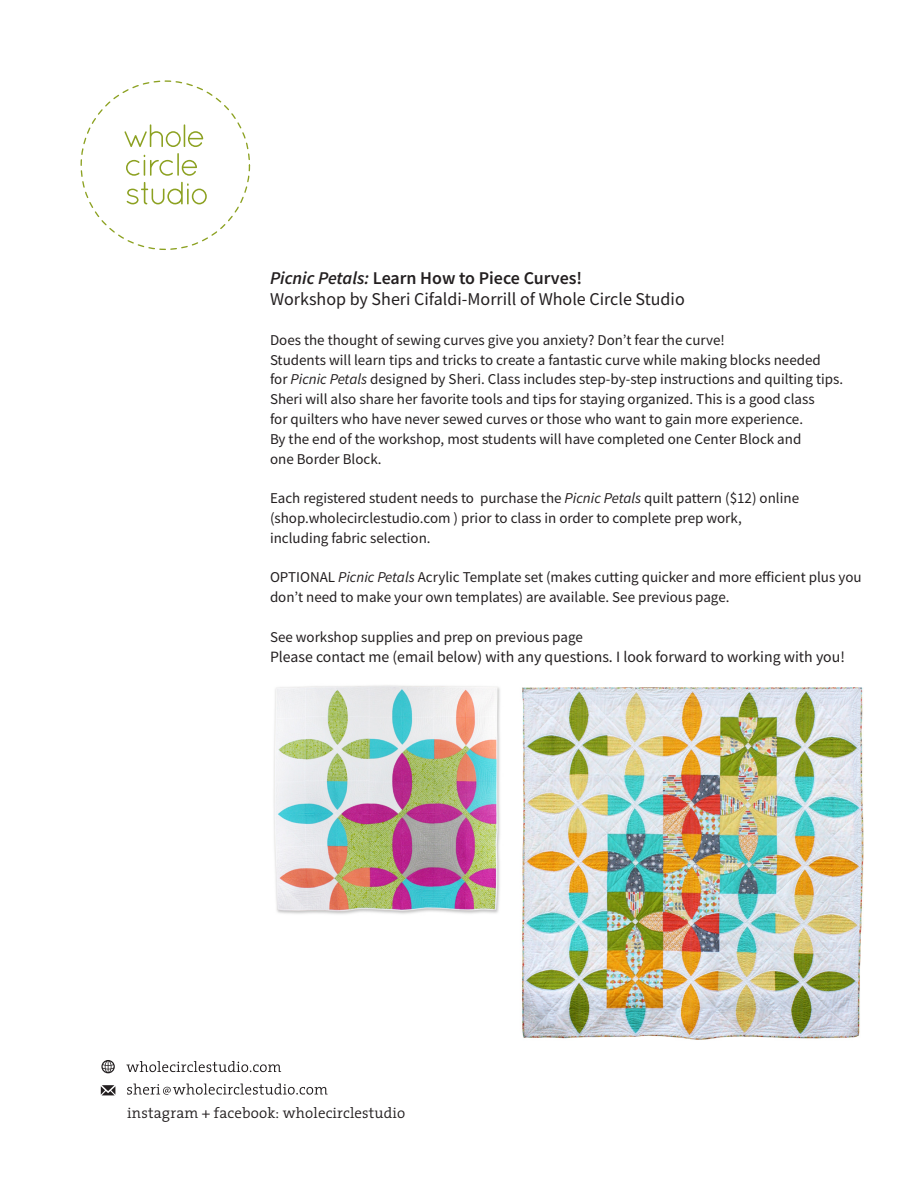
<style>
.page{position:relative;width:918px;height:1188px;background:#fff}
.page>*{position:absolute;margin:0;border:0;box-sizing:border-box;transform-origin:0 0}
.t1{font:18px "Source Sans Pro";color:#231f20}
.t2{font:600 18px "Source Sans Pro";color:#231f20}
.t3{font:15.75px "Source Sans Pro";color:#231f20}
.t4{font:15px/19.8px "Source Sans Pro";color:#231f20}
.t5{font:300 15px "The Serif";letter-spacing:.01em;color:#231f20}
.s1{font-style:italic}
</style>
<div class="page">
<svg style="left:124px;top:124px;width:79px;height:23px"></svg>
<svg style="left:126px;top:155px;width:47px;height:21px"></svg>
<hr style="left:177px;top:153px;width:2px;height:23px;background:#8ca121">
<svg style="left:182px;top:160px;width:15px;height:16px"></svg>
<svg style="left:127px;top:182px;width:80px;height:22px"></svg>
<svg style="left:101px;top:1060px;width:14px;height:13px"></svg>
<svg style="left:126px;top:1061px;width:155px;height:11px"></svg>
<svg style="left:101px;top:1085px;width:14px;height:10px"></svg>
<svg style="left:127px;top:1084px;width:201px;height:11px"></svg>
<img style="left:273px;top:685px;width:227px;height:229px">
<img style="left:522px;top:687px;width:342px;height:353px">
<p class="t2" style="left:270px;top:266px;width:314px"><span class="s1">Picnic Petals:</span> Learn How to Piece Curves!</p>
<p class="t1" style="left:270px;top:288px;width:416px">Workshop by Sheri Cifaldi-Morrill of Whole Circle Studio</p>
<p class="t4" style="left:270px;top:330px;width:456px">Does the thought of sewing curves give you anxiety? Don’t fear the curve!</p>
<p class="t4" style="left:270px;top:350px;width:575px">Students will learn tips and tricks to create a fantastic curve while making blocks needed<br>for <span class="s1">Picnic Petals</span> designed by Sheri. Class includes step-by-step instructions and quilting tips.<br>Sheri will also share her favorite tools and tips for staying organized. This is a good class<br>for quilters who have never sewed curves or those who want to gain more experience.<br>By the end of the workshop, most students will have completed one Center Block and<br>one Border Block.</p>
<p class="t4" style="left:270px;top:488px;width:531px">Each registered student needs to purchase the <span class="s1">Picnic Petals</span> quilt pattern ($12) online (shop.wholecirclestudio.com ) prior to class in order to complete prep work, including fabric selection.</p>
<p class="t4" style="left:270px;top:567px;width:593px">OPTIONAL <span class="s1">Picnic Petals</span> Acrylic Template set (makes cutting quicker and more efficient plus you don’t need to make your own templates) are available. See previous page.</p>
<p class="t4" style="left:270px;top:627px;width:314px">See workshop supplies and prep on previous page</p>
<p class="t3" style="left:270px;top:646px;width:576px">Please contact me (email below) with any questions. I look forward to working with you!</p>
<p class="t5" style="left:127px;top:1101px;width:280px">instagram + facebook: wholecirclestudio</p>
</div>
